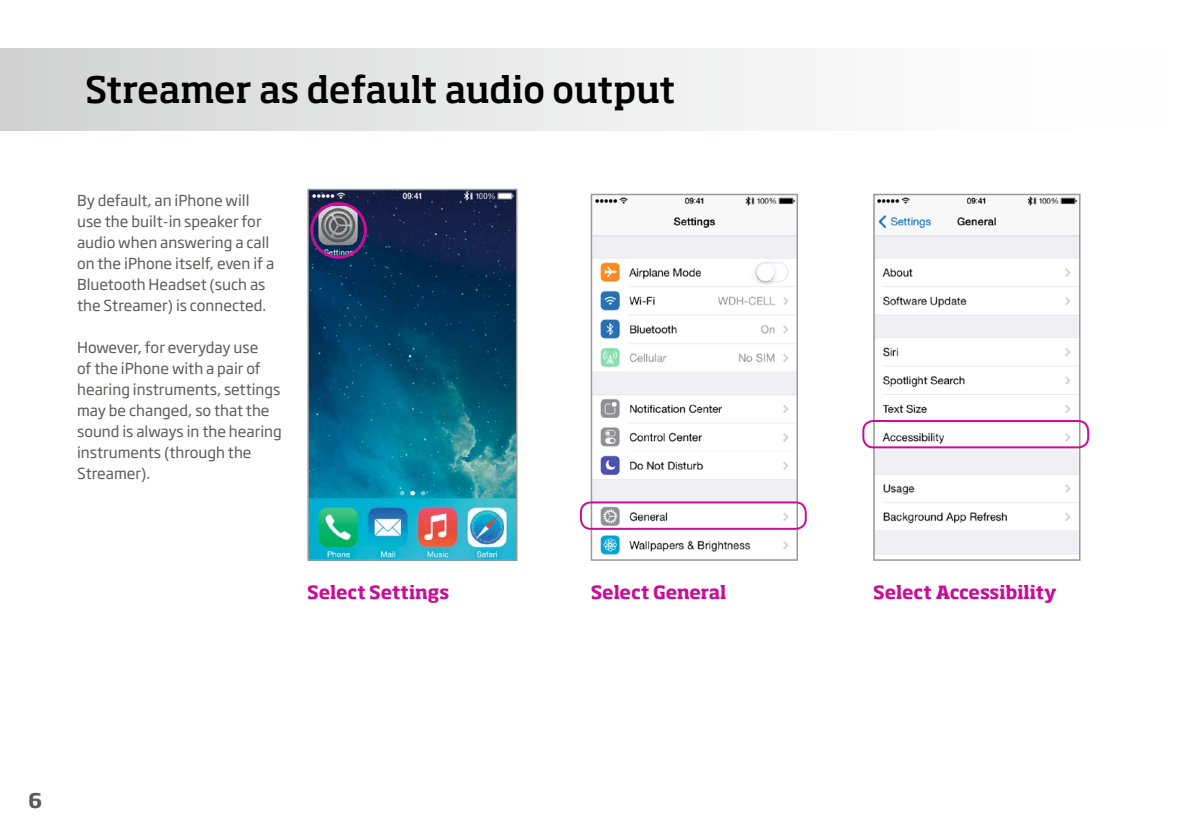
<style>
.page{position:relative;width:1191px;height:840px;background:#fff}
.page>*{position:absolute;margin:0;border:0;box-sizing:border-box;transform-origin:0 0}
.t1{font:500 36px "Soho Pro";letter-spacing:-.02em;color:#000}
.t2{font:700 20px "Soho Gothic Pro";color:#5b5b5a}
.t3{font:700 18px "Soho Pro";letter-spacing:-.005em;color:#c90e96}
.t4{font:15px/21px "Soho Gothic Pro";color:#5b5b5a}
</style>
<div class="page">
<svg style="left:873px;top:194px;width:207px;height:366px"></svg>
<svg style="left:590px;top:194px;width:208px;height:366px"></svg>
<img style="left:307px;top:189px;width:210px;height:371px">
<svg style="left:580px;top:501px;width:226px;height:28px"></svg>
<svg style="left:862px;top:420px;width:227px;height:28px"></svg>
<svg style="left:310px;top:202px;width:57px;height:57px;background:#625277"></svg>
<div style="left:0;top:48px;width:1191px;height:82px;background:linear-gradient(to right,#d4d4d5,#fff)"></div>
<h1 class="t1" style="left:85px;top:64px;width:592px">Streamer as default audio output</h1>
<p class="t4" style="left:77px;top:189px;width:199px">By default, an iPhone will use the built-in speaker for audio when answering a call on the iPhone itself, even if a<br>Bluetooth Headset (such as the Streamer) is connected.</p>
<p class="t4" style="left:77px;top:336px;width:206px">However, for everyday use<br>of the iPhone with a pair of hearing instruments, settings may be changed, so that the sound is always in the hearing instruments (through the<br>Streamer).</p>
<p class="t3" style="left:307px;top:578px;width:144px">Select Settings</p>
<p class="t3" style="left:873px;top:578px;width:185px">Select Accessibility</p>
<p class="t3" style="left:590px;top:578px;width:137px">Select General</p>
<h2 class="t2" style="left:28px;top:783px;width:15px">6</h2>
</div>
